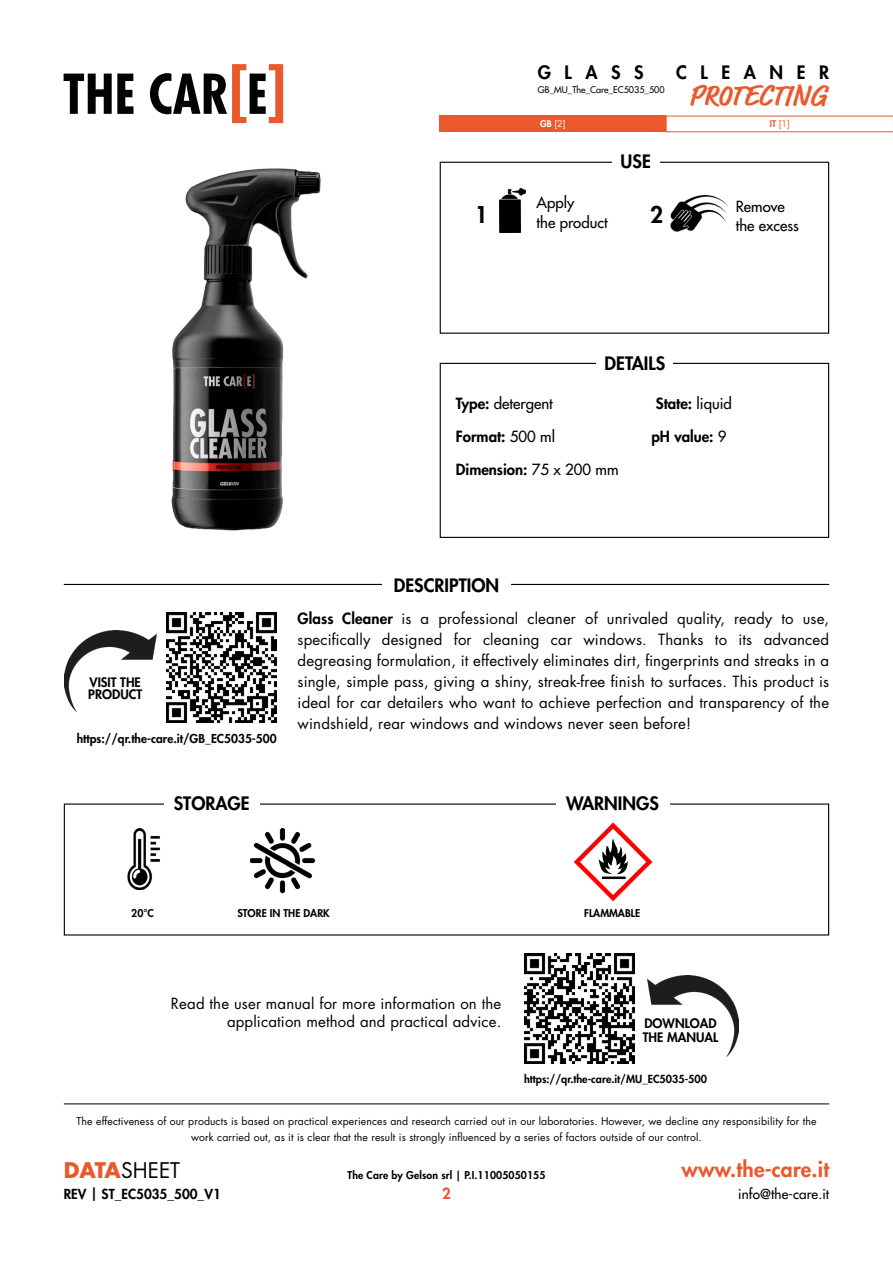
<style>
.page{position:relative;width:893px;height:1263px;background:#fff}
.page>*{position:absolute;margin:0;border:0;box-sizing:border-box;transform-origin:0 0}
.t1{font:700 30px "Market Pro";color:#ea592c}
.t2{font:800 22.5px "Futura Std";color:#000}
.t3{font:800 21px "Futura Std";letter-spacing:.01em;color:#ea592c}
.t4{font:21px "Futura Std";color:#000}
.t5{font:800 18px "Futura Std";color:#000}
.t6{font:800 18px "Futura Std";letter-spacing:.755em;color:#000}
.t7{font:15px/21px "Futura Std";letter-spacing:.01em;color:#000;text-align:right}
.t8{font:800 15px "Futura Std";color:#000}
.t9{font:500 15px/19.5px "Futura Std";color:#000}
.t10{font:800 15px "Futura Std";color:#ea592c}
.t11{font:800 13.5px "Futura Std";color:#000}
.t12{font:500 13.5px "Futura Std";letter-spacing:.01em;color:#000}
.t13{font:800 12.75px/12px "Futura Std";color:#000}
.t14{font:800 12px "Futura Std";color:#000}
.t15{font:800 10.8px "Futura Std";color:#000}
.t16{font:10.5px/15.8px "Futura Std";letter-spacing:.01em;color:#000;text-align:center}
.t17{font:800 10.5px "Futura Std";letter-spacing:.01em;color:#000}
.t18{font:500 9px "Futura Std";color:#000}
.t19{font:9px "Futura Std";color:#fff}
.t20{font:9px "Futura Std";color:#ea592c}
.s1{font-weight:800}
.s2{font-weight:500}
.s3{font-weight:700;color:#ea592c}
</style>
<div class="page">
<img style="left:166px;top:612px;width:111px;height:110px">
<div style="left:439px;top:116px;width:227px;height:16px;background:#ea592c"></div>
<svg style="left:64px;top:74px;width:69px;height:40px"></svg>
<svg style="left:150px;top:64px;width:133px;height:59px"></svg>
<hr style="left:64px;top:1103px;width:765px;height:1px;background:#000">
<div style="left:440px;top:162px;width:389px;height:172px;border:1px solid #000"></div>
<div style="left:612px;top:148px;width:47px;height:27px;background:#fff"></div>
<hr style="left:64px;top:584px;width:765px;height:1px;background:#000">
<div style="left:382px;top:573px;width:129px;height:23px;background:#fff"></div>
<div style="left:440px;top:363px;width:389px;height:175px;border:1px solid #000"></div>
<div style="left:597px;top:350px;width:76px;height:27px;background:#fff"></div>
<img style="left:127px;top:829px;width:33px;height:60px">
<img style="left:251px;top:829px;width:65px;height:64px">
<img style="left:65px;top:630px;width:91px;height:81px">
<img style="left:647px;top:975px;width:92px;height:81px">
<img style="left:524px;top:953px;width:110px;height:111px">
<img style="left:171px;top:168px;width:150px;height:363px">
<img style="left:500px;top:188px;width:25px;height:44px">
<img style="left:670px;top:195px;width:58px;height:37px">
<svg style="left:574px;top:822px;width:78px;height:79px"></svg>
<p class="t5" style="left:538px;top:61px;width:108px">GLASS</p>
<p class="t6" style="left:676px;top:61px;width:155px">CLEANER</p>
<p class="t18" style="left:538px;top:84px;width:128px">GB_MU_The_Care_EC5035_500</p>
<h1 class="t1" style="left:688px;top:74px;width:141px">PROTECTING</h1>
<p class="t19" style="left:540px;top:118px;width:27px"><span class="s1">GB</span> [2]</p>
<p class="t20" style="left:770px;top:118px;width:22px"><span class="s1">IT</span> [1]</p>
<p class="t5" style="left:621px;top:150px;width:32px">USE</p>
<p class="t9" style="left:537px;top:193px;width:73px">Apply<br>the product</p>
<p class="t9" style="left:736px;top:196px;width:65px">Remove the excess</p>
<h2 class="t2" style="left:475px;top:200px;width:15px">1</h2>
<h2 class="t2" style="left:650px;top:200px;width:15px">2</h2>
<p class="t5" style="left:605px;top:352px;width:62px">DETAILS</p>
<p class="t9" style="left:456px;top:394px;width:98px"><span class="s1">Type:</span> detergent</p>
<p class="t8" style="left:456px;top:427px;width:101px">Format: <span class="s2">500 ml</span></p>
<p class="t8" style="left:456px;top:460px;width:164px">Dimension: <span class="s2">75 x 200 mm</span></p>
<p class="t8" style="left:656px;top:394px;width:78px">State: <span class="s2">liquid</span></p>
<p class="t8" style="left:651px;top:427px;width:77px">pH value: <span class="s2">9</span></p>
<p class="t13" style="left:88px;top:676px;width:55px">VISIT THE<br>PRODUCT</p>
<p class="t14" style="left:77px;top:731px;width:201px">https://qr.the-care.it/GB_EC5035-500</p>
<p class="t5" style="left:174px;top:792px;width:77px">STORAGE</p>
<p class="t5" style="left:394px;top:574px;width:107px">DESCRIPTION</p>
<p class="t7" style="left:298px;top:608px;width:533px;text-align:justify"><span class="s1">Glass Cleaner</span> is a professional cleaner of unrivaled quality, ready to use, specifically designed for cleaning car windows. Thanks to its advanced degreasing formulation, it effectively eliminates dirt, fingerprints and streaks in a single, simple pass, giving a shiny, streak-free finish to surfaces. This product is ideal for car detailers who want to achieve perfection and transparency of the windshield, rear windows and windows never seen before!</p>
<p class="t5" style="left:566px;top:792px;width:94px">WARNINGS</p>
<p class="t17" style="left:131px;top:906px;width:24px">20°C</p>
<p class="t17" style="left:237px;top:906px;width:94px">STORE IN THE DARK</p>
<p class="t17" style="left:584px;top:906px;width:57px">FLAMMABLE</p>
<p class="t7" style="left:171px;top:994px;width:332px;line-height:18px">Read the user manual for more information on the application method and practical advice.</p>
<p class="t13" style="left:643px;top:1016px;width:77px;line-height:13.5px">DOWNLOAD<br>THE MANUAL</p>
<p class="t15" style="left:524px;top:1072px;width:184px">https://qr.the-care.it/MU_EC5035-500</p>
<p class="t16" style="left:77px;top:1113px;width:741px">The effectiveness of our products is based on practical experiences and research carried out in our laboratories. However, we decline any responsibility for the work carried out, as it is clear that the result is strongly influenced by a series of factors outside of our control.</p>
<h3 class="t4" style="left:64px;top:1157px;width:118px"><span class="s3">DATA</span>SHEET</h3>
<p class="t17" style="left:348px;top:1168px;width:199px">The Care by Gelson srl | P.I.11005050155</p>
<p class="t11" style="left:64px;top:1186px;width:159px">REV | ST_EC5035_500_V1</p>
<p class="t10" style="left:442px;top:1184px;width:10px">2</p>
<h3 class="t3" style="left:681px;top:1156px;width:149px">www.the-care.it</h3>
<p class="t12" style="left:738px;top:1186px;width:93px">info@the-care.it</p>
</div>
